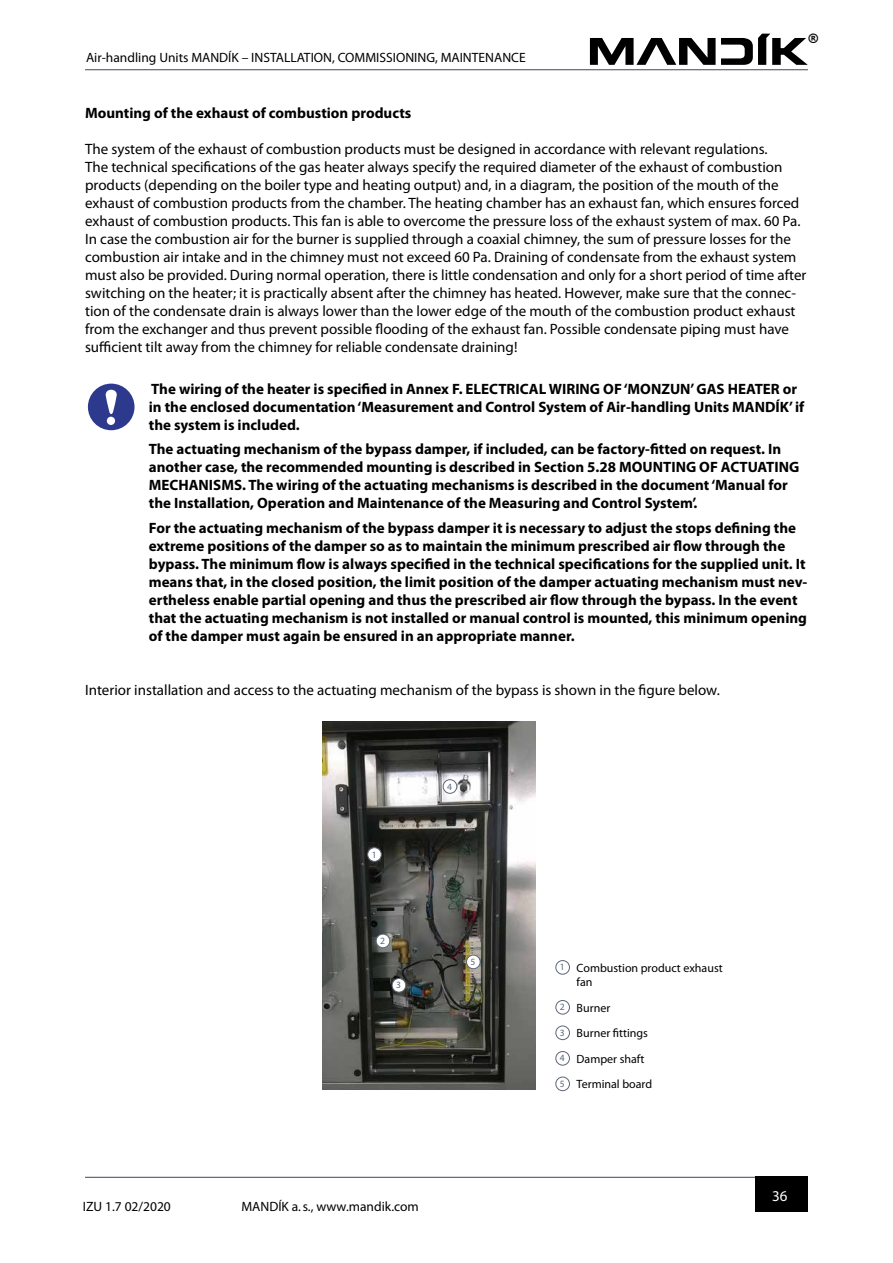
<style>
.page{position:relative;width:893px;height:1263px;background:#fff}
.page>*{position:absolute;margin:0;border:0;box-sizing:border-box;transform-origin:0 0}
.t1{font:15px/18px "Myriad Pro";color:#000}
.t2{font:700 15px/18px "Myriad Pro";color:#000}
.t3{font:15px "Myriad Pro";color:#fff}
.t4{font:13.5px "Myriad Pro";color:#000}
.t5{font:12px/25.5px "Myriad Pro";color:#000}
.t6{font:700 11.25px "Tahoma";color:#000}
.t7{font:9.6px "Myriad Pro";color:#5d6677}
.s1{font-size:9.6px;color:#5d6677}
</style>
<div class="page">
<svg style="left:590px;top:34px;width:218px;height:31px"></svg>
<hr style="left:85px;top:69px;width:723px;height:1px;background:#5d6677">
<hr style="left:85px;top:1177px;width:723px;height:1px;background:#5d6677">
<div style="left:756px;top:1177px;width:52px;height:35px;background:#000"></div>
<div style="left:88px;top:384px;width:47px;height:46px;background:#2c398d;border-radius:50%"></div>
<svg style="left:105px;top:390px;width:12px;height:35px"></svg>
<img style="left:323px;top:722px;width:212px;height:367px">
<div style="left:368px;top:848px;width:13px;height:13px;background:#fff;border-radius:50%"></div>
<div style="left:367px;top:847px;width:15px;height:15px;border:1px solid #5d6677;border-radius:50%"></div>
<div style="left:392px;top:978px;width:14px;height:14px;background:#fff;border-radius:50%"></div>
<div style="left:392px;top:978px;width:14px;height:14px;border:1px solid #5d6677;border-radius:50%"></div>
<div style="left:443px;top:780px;width:14px;height:13px;background:#fff;border-radius:50%"></div>
<div style="left:443px;top:779px;width:14px;height:15px;border:1px solid #5d6677;border-radius:50%"></div>
<div style="left:466px;top:955px;width:14px;height:14px;background:#fff;border-radius:50%"></div>
<div style="left:466px;top:954px;width:15px;height:15px;border:1px solid #5d6677;border-radius:50%"></div>
<div style="left:376px;top:934px;width:14px;height:14px;background:#fff;border-radius:50%"></div>
<div style="left:376px;top:934px;width:14px;height:14px;border:1px solid #5d6677;border-radius:50%"></div>
<div style="left:555px;top:960px;width:15px;height:15px;border:1px solid #5d6677;border-radius:50%"></div>
<div style="left:555px;top:1000px;width:15px;height:14px;border:1px solid #5d6677;border-radius:50%"></div>
<div style="left:555px;top:1025px;width:15px;height:15px;border:1px solid #5d6677;border-radius:50%"></div>
<div style="left:555px;top:1051px;width:15px;height:15px;border:1px solid #5d6677;border-radius:50%"></div>
<div style="left:555px;top:1076px;width:15px;height:15px;border:1px solid #5d6677;border-radius:50%"></div>
<p class="t4" style="left:86px;top:49px;width:441px">Air-handling Units MANDÍK – INSTALLATION, COMMISSIONING, MAINTENANCE</p>
<p class="t6" style="left:808px;top:30px;width:12px">®</p>
<p class="t2" style="left:85px;top:103px;width:328px">Mounting of the exhaust of combustion products</p>
<p class="t1" style="left:85px;top:139px;width:723px">The system of the exhaust of combustion products must be designed in accordance with relevant regulations.<br>The technical specifications of the gas heater always specify the required diameter of the exhaust of combustion products (depending on the boiler type and heating output) and, in a diagram, the position of the mouth of the exhaust of combustion products from the chamber. The heating chamber has an exhaust fan, which ensures forced exhaust of combustion products. This fan is able to overcome the pressure loss of the exhaust system of max. 60 Pa.<br>In case the combustion air for the burner is supplied through a coaxial chimney, the sum of pressure losses for the combustion air intake and in the chimney must not exceed 60 Pa. Draining of condensate from the exhaust system must also be provided. During normal operation, there is little condensation and only for a short period of time after switching on the heater; it is practically absent after the chimney has heated. However, make sure that the connec&shy;tion of the condensate drain is always lower than the lower edge of the mouth of the combustion product exhaust from the exchanger and thus prevent possible flooding of the exhaust fan. Possible condensate piping must have sufficient tilt away from the chimney for reliable condensate draining!</p>
<p class="t2" style="left:149px;top:379px;width:657px">The wiring of the heater is specified in Annex F. ELECTRICAL WIRING OF ‘MONZUN’ GAS HEATER or in the enclosed documentation ‘Measurement and Control System of Air-handling Units MANDÍK’ if the system is included.</p>
<p class="t2" style="left:149px;top:440px;width:652px">The actuating mechanism of the bypass damper, if included, can be factory-fitted on request. In another case, the recommended mounting is described in Section 5.28 MOUNTING OF ACTUATING MECHANISMS. The wiring of the actuating mechanisms is described in the document ‘Manual for the Installation, Operation and Maintenance of the Measuring and Control System’.</p>
<p class="t2" style="left:149px;top:518px;width:660px">For the actuating mechanism of the bypass damper it is necessary to adjust the stops defining the extreme positions of the damper so as to maintain the minimum prescribed air flow through the bypass. The minimum flow is always specified in the technical specifications for the supplied unit. It means that, in the closed position, the limit position of the damper actuating mechanism must nev&shy;ertheless enable partial opening and thus the prescribed air flow through the bypass. In the event that the actuating mechanism is not installed or manual control is mounted, this minimum opening of the damper must again be ensured in an appropriate manner.</p>
<p class="t1" style="left:85px;top:680px;width:636px">Interior installation and access to the actuating mechanism of the bypass is shown in the figure below.</p>
<p class="t7" style="left:372px;top:848px;width:6px">1</p>
<p class="t7" style="left:380px;top:935px;width:6px">2</p>
<p class="t7" style="left:396px;top:979px;width:6px">3</p>
<p class="t7" style="left:447px;top:780px;width:6px">4</p>
<p class="t7" style="left:471px;top:956px;width:6px">5</p>
<p class="t4" style="left:83px;top:1198px;width:89px">IZU 1.7 02/2020</p>
<p class="t4" style="left:242px;top:1198px;width:179px">MANDÍK a.s., www.mandik.com</p>
<p class="t5" style="left:577px;top:960px;width:148px;line-height:14.4px;text-indent:-17px"><span class="s1">1</span> Combustion product exhaust fan</p>
<p class="t5" style="left:560px;top:995px;width:94px"><span class="s1">2</span> Burner<br><span class="s1">3</span> Burner fittings<br><span class="s1">4</span> Damper shaft<br><span class="s1">5</span> Terminal board</p>
<p class="t3" style="left:772px;top:1186px;width:17px">36</p>
</div>
